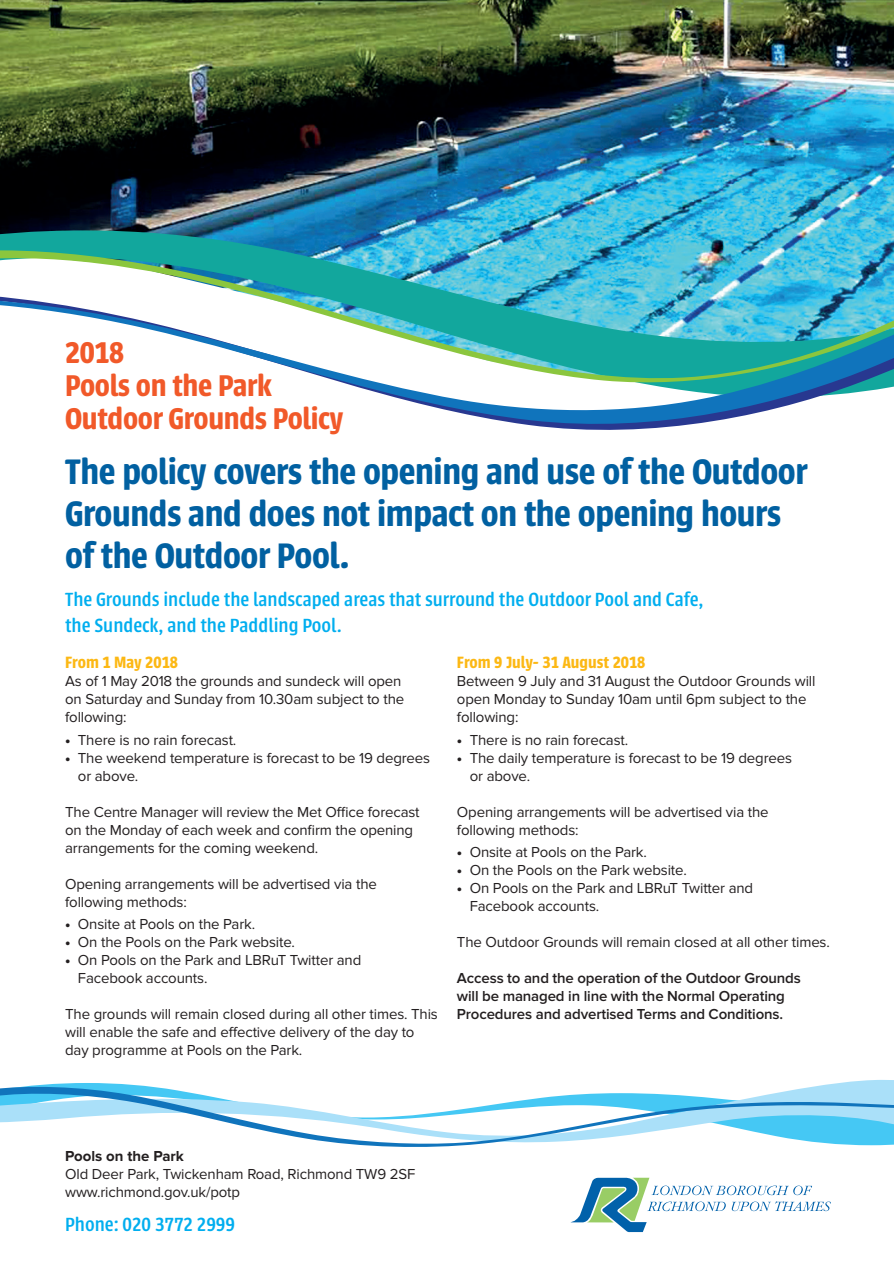
<style>
.page{position:relative;width:894px;height:1264px;background:#fff}
.page>*{position:absolute;margin:0;border:0;box-sizing:border-box;transform-origin:0 0}
.t1{font:600 39px/42px "Urbana";letter-spacing:-.01em;color:#0160a1}
.t2{font:600 33px/33px "Urbana";letter-spacing:-.01em;color:#f15929}
.t3{font:500 21px/25.5px "Urbana";color:#00aeef}
.t4{font:600 18px "Urbana";color:#fcb814}
.t5{font:15px/18px "Proxima Nova";letter-spacing:-.01em;color:#231f20}
.t6{font:600 15px/18px "Proxima Nova";letter-spacing:-.01em;color:#231f20}
.t7{font:700 15px "Proxima Nova";color:#231f20}
.s1{font-family:"Proxima Nova Extrabld"}
</style>
<div class="page">
<svg style="left:570px;top:1177px;width:260px;height:54px"></svg>
<svg style="left:53px;top:1080px;width:841px;height:4px"></svg>
<svg style="left:0;top:1084px;width:894px;height:63px"></svg>
<img style="left:0;top:0;width:894px;height:230px">
<img style="left:0;top:230px;width:894px;height:11px">
<img style="left:0;top:241px;width:894px;height:31px">
<svg style="left:0;top:272px;width:894px;height:158px"></svg>
<h2 class="t2" style="left:65px;top:337px;width:280px">2018<br>Pools on the Park<br>Outdoor Grounds Policy</h2>
<h1 class="t1" style="left:65px;top:451px;width:744px">The policy covers the opening and use of the Outdoor<br>Grounds and does not impact on the opening hours of the Outdoor Pool.</h1>
<h3 class="t3" style="left:65px;top:586px;width:640px">The Grounds include the landscaped areas that surround the Outdoor Pool and Cafe, the Sundeck, and the Paddling Pool.</h3>
<p class="t4" style="left:65px;top:652px;width:114px">From 1 May 2018</p>
<p class="t5" style="left:65px;top:672px;width:340px">As of 1 May 2018 the grounds and sundeck will open on Saturday and Sunday from 10.30am subject to the following:</p>
<p class="t5" style="left:65px;top:730px;width:173px"><span class="s1">•</span> There is no rain forecast.</p>
<p class="t5" style="left:78px;top:748px;width:354px;text-indent:-13px"><span class="s1">•</span> The weekend temperature is forecast to be 19 degrees or above.</p>
<p class="t5" style="left:65px;top:802px;width:356px">The Centre Manager will review the Met Office forecast on the Monday of each week and confirm the opening arrangements for the coming weekend.</p>
<p class="t5" style="left:65px;top:874px;width:313px">Opening arrangements will be advertised via the following methods:</p>
<p class="t5" style="left:65px;top:915px;width:191px"><span class="s1">•</span> Onsite at Pools on the Park.</p>
<p class="t5" style="left:65px;top:933px;width:231px"><span class="s1">•</span> On the Pools on the Park website.</p>
<p class="t5" style="left:78px;top:951px;width:285px;text-indent:-13px"><span class="s1">•</span> On Pools on the Park and LBRuT Twitter and<br>Facebook accounts.</p>
<p class="t5" style="left:65px;top:1005px;width:374px">The grounds will remain closed during all other times. This will enable the safe and effective delivery of the day to day programme at Pools on the Park.</p>
<p class="t4" style="left:457px;top:652px;width:190px">From 9 July- 31 August 2018</p>
<p class="t5" style="left:457px;top:672px;width:360px">Between 9 July and 31 August the Outdoor Grounds will open Monday to Sunday 10am until 6pm subject to the following:</p>
<p class="t5" style="left:457px;top:730px;width:173px"><span class="s1">•</span> There is no rain forecast.</p>
<p class="t5" style="left:470px;top:748px;width:324px;text-indent:-13px"><span class="s1">•</span> The daily temperature is forecast to be 19 degrees or above.</p>
<p class="t5" style="left:457px;top:802px;width:313px">Opening arrangements will be advertised via the following methods:</p>
<p class="t5" style="left:457px;top:843px;width:191px"><span class="s1">•</span> Onsite at Pools on the Park.</p>
<p class="t5" style="left:457px;top:861px;width:231px"><span class="s1">•</span> On the Pools on the Park website.</p>
<p class="t5" style="left:470px;top:879px;width:285px;text-indent:-13px"><span class="s1">•</span> On Pools on the Park and LBRuT Twitter and<br>Facebook accounts.</p>
<p class="t5" style="left:457px;top:933px;width:374px">The Outdoor Grounds will remain closed at all other times.</p>
<p class="t6" style="left:457px;top:969px;width:345px">Access to and the operation of the Outdoor Grounds will be managed in line with the Normal Operating<br>Procedures and advertised Terms and Conditions.</p>
<p class="t7" style="left:65px;top:1147px;width:120px">Pools on the Park</p>
<p class="t5" style="left:65px;top:1164px;width:352px">Old Deer Park, Twickenham Road, Richmond TW9 2SF www.richmond.gov.uk/potp</p>
<h3 class="t3" style="left:65px;top:1211px;width:171px">Phone: 020 3772 2999</h3>
</div>
